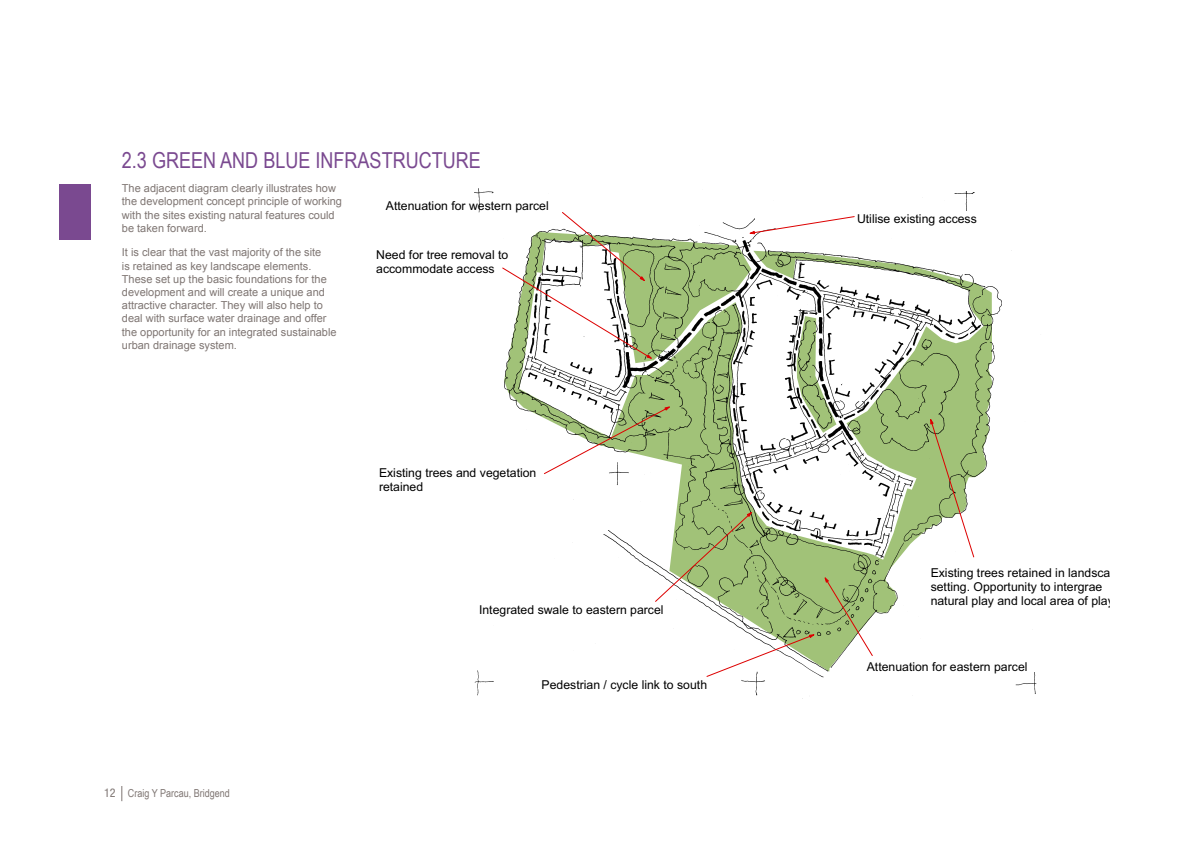
<style>
.page{position:relative;width:1191px;height:842px;background:#fff}
.page>*{position:absolute;margin:0;border:0;box-sizing:border-box;transform-origin:0 0}
.Heading{font:22px "Arial Narrow";color:#7a4990}
.t1{font:12.2px/14.1px "Arial";color:#000}
.Body_Text{font:11px/13.2px "Arial";color:#7f7673}
.t2{font:11px "Arial Narrow";color:#7f7673}
.s1{font-family:"Helvetica Neue LT Pro";font-stretch:condensed;font-size:12px}
</style>
<div class="page">
<svg style="left:121px;top:786px;width:1px;height:15px"></svg>
<div style="left:60px;top:184px;width:31px;height:56px;background:#7a4990"></div>
<img style="left:474px;top:188px;width:563px;height:511px">
<svg style="left:544px;top:407px;width:125px;height:67px"></svg>
<svg style="left:502px;top:212px;width:149px;height:146px"></svg>
<svg style="left:825px;top:577px;width:47px;height:79px"></svg>
<svg style="left:655px;top:512px;width:96px;height:89px"></svg>
<svg style="left:930px;top:419px;width:43px;height:138px"></svg>
<svg style="left:749px;top:217px;width:105px;height:17px"></svg>
<svg style="left:707px;top:635px;width:107px;height:41px"></svg>
<p class="Heading" style="left:122px;top:144px;width:360px">2.3 GREEN AND BLUE INFRASTRUCTURE</p>
<p class="Body_Text" style="left:122px;top:182px;width:222px">The adjacent diagram clearly illustrates how the development concept principle of working with the sites existing natural features could be taken forward.</p>
<p class="Body_Text" style="left:122px;top:246px;width:216px">It is clear that the vast majority of the site<br>is retained as key landscape elements.<br>These set up the basic foundations for the development and will create a unique and attractive character. They will also help to deal with surface water drainage and offer the opportunity for an integrated sustainable urban drainage system.</p>
<p class="t1" style="left:386px;top:200px;width:164px">Attenuation for western parcel</p>
<p class="t1" style="left:376px;top:249px;width:134px">Need for tree removal to accommodate access</p>
<p class="t1" style="left:379px;top:467px;width:159px">Existing trees and vegetation retained</p>
<p class="t1" style="left:479px;top:604px;width:186px">Integrated swale to eastern parcel</p>
<p class="t2" style="left:104px;top:785px;width:127px"><span class="s1">12</span> Craig Y Parcau, Bridgend</p>
<p class="t1" style="left:541px;top:679px;width:167px">Pedestrian / cycle link to south</p>
<p class="t1" style="left:857px;top:212px;width:121px">Utilise existing access</p>
<p class="t1" style="left:930px;top:567px;width:195px">Existing trees retained in landscape setting. Opportunity to intergrae natural play and local area of play</p>
<p class="t1" style="left:866px;top:661px;width:162px">Attenuation for eastern parcel</p>
</div>
